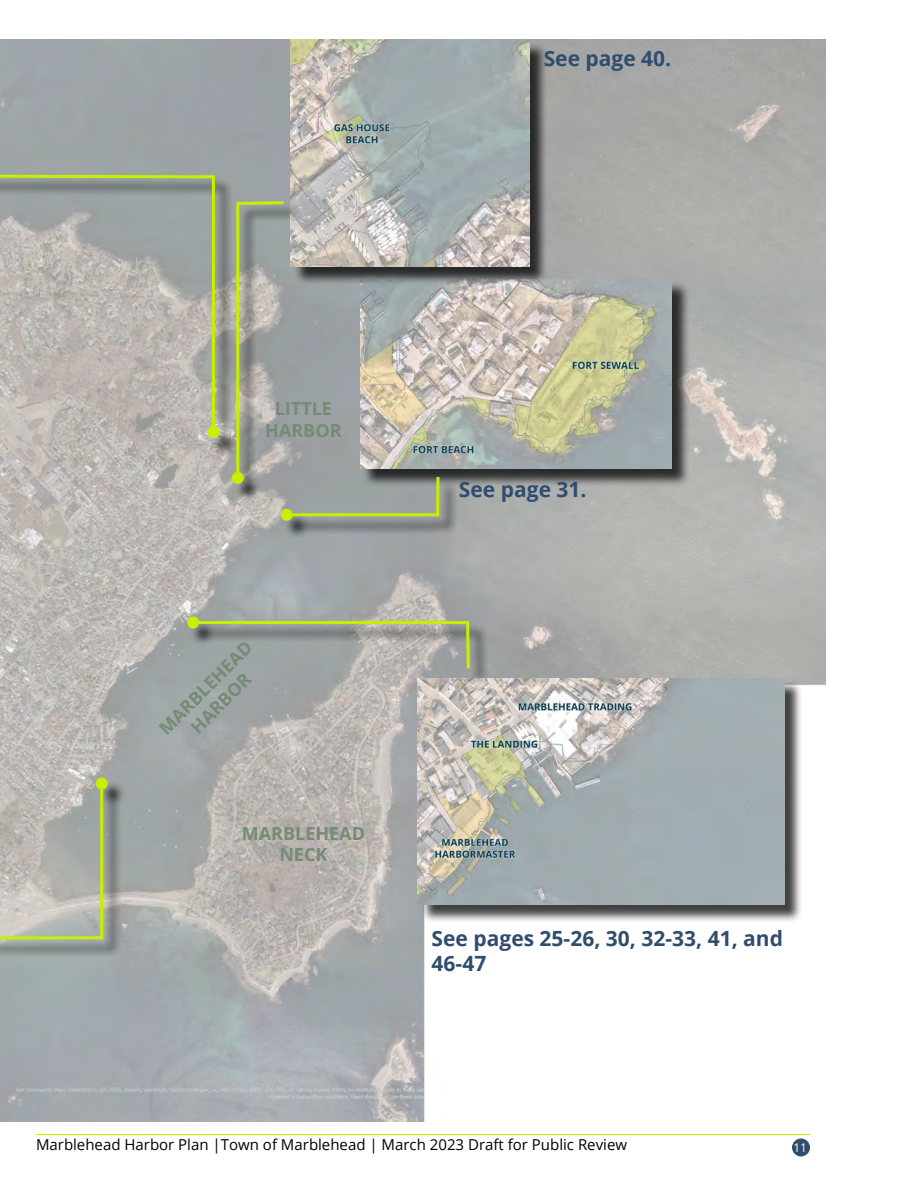
<style>
.page{position:relative;width:918px;height:1188px;background:#fff}
.page>*{position:absolute;margin:0;border:0;box-sizing:border-box;transform-origin:0 0}
.t1{font:700 21px/25.2px "Open Sans";color:#304d6d}
.t2{font:700 18px/21.6px "Open Sans";color:#748b75;text-align:center}
.t3{font:15px "Open Sans";color:#000}
.t4{font:12px "Open Sans";color:#fff}
</style>
<div class="page">
<img style="left:0;top:40px;width:826px;height:1081px">
<div style="left:362px;top:282px;width:328px;height:206px;background:#000;opacity:.75"></div>
<img style="left:441px;top:279px;width:230px;height:190px">
<div style="left:420px;top:680px;width:383px;height:243px;background:#000;opacity:.75"></div>
<img style="left:418px;top:678px;width:366px;height:227px">
<div style="left:293px;top:42px;width:255px;height:243px;background:#000;opacity:.75"></div>
<img style="left:291px;top:40px;width:238px;height:227px">
<div style="left:283px;top:480px;width:175px;height:59px;background:#000;opacity:.75"></div>
<svg style="left:281px;top:509px;width:12px;height:12px"></svg>
<div style="left:190px;top:619px;width:298px;height:67px;background:#000;opacity:.75"></div>
<svg style="left:190px;top:620px;width:281px;height:51px"></svg>
<div style="left:187px;top:616px;width:12px;height:12px;background:#c7ef00;border-radius:50%"></div>
<div style="left:0;top:781px;width:126px;height:177px;background:#000;opacity:.75"></div>
<svg style="left:0;top:781px;width:105px;height:160px"></svg>
<div style="left:96px;top:778px;width:12px;height:12px;background:#c7ef00;border-radius:50%"></div>
<svg style="left:235px;top:200px;width:206px;height:318px"></svg>
<div style="left:232px;top:472px;width:12px;height:12px;background:#c7ef00;border-radius:50%"></div>
<div style="left:0;top:177px;width:238px;height:279px;background:#000;opacity:.75"></div>
<svg style="left:0;top:173px;width:216px;height:262px"></svg>
<div style="left:207px;top:426px;width:12px;height:12px;background:#c7ef00;border-radius:50%"></div>
<div style="left:792px;top:1138px;width:18px;height:18px;background:#304d6d;border-radius:50%"></div>
<hr style="left:36px;top:1134px;width:774px;height:1px;background:#c7ef00">
<h1 class="t1" style="left:544px;top:45px;width:129px">See page 40.</h1>
<p class="t2" style="left:265px;top:397px;width:78px">LITTLE<br>HARBOR</p>
<p class="t2" style="left:154px;top:723px;width:125px;rotate:-45deg">MARBLEHEAD<br>HARBOR</p>
<p class="t2" style="left:242px;top:822px;width:125px">MARBLEHEAD<br>NECK</p>
<h1 class="t1" style="left:459px;top:476px;width:129px">See page 31.</h1>
<h1 class="t1" style="left:432px;top:925px;width:353px">See pages 25-26, 30, 32-33, 41, and<br>46-47</h1>
<p class="t3" style="left:36px;top:1134px;width:593px">Marblehead Harbor Plan |Town of Marblehead | March 2023 Draft for Public Review</p>
<p class="t4" style="left:793px;top:1140px;width:15px">11</p>
</div>
